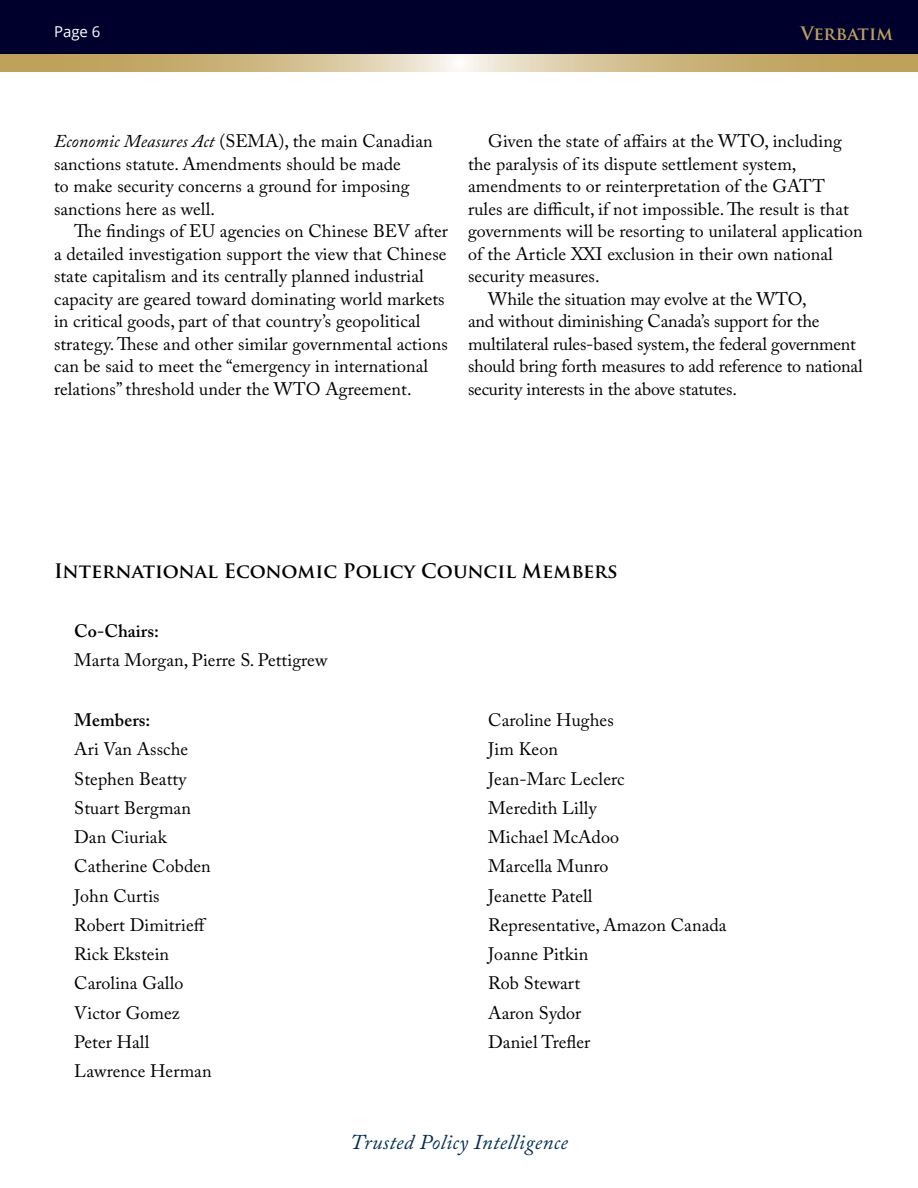
<style>
.page{position:relative;width:918px;height:1188px;background:#fff}
.page>*{position:absolute;margin:0;border:0;box-sizing:border-box;transform-origin:0 0}
.t1{font:italic 21px "Adobe Caslon Pro";letter-spacing:.02em;color:#002e56}
.t2{font:700 19.5px "Trajan Pro";color:#000}
.t3{font:18px/29.2px "Adobe Caslon Pro";letter-spacing:.005em;color:#000}
.t4{font:600 18px "Adobe Caslon Pro";letter-spacing:.005em;color:#000}
.t5{font:700 18px "Trajan Pro";color:#bea15b}
.t6{font:15px "Open Sans";color:#fff}
.s1{font-style:italic}
</style>
<div class="page">
<div style="left:0;top:0;width:918px;height:54px;background:#00002d"></div>
<svg style="left:0;top:54px;width:918px;height:18px;background:#cfbb88"></svg>
<p class="t6" style="left:54px;top:22px;width:48px">Page 6</p>
<p class="t5" style="left:801px;top:22px;width:94px">Verbatim</p>
<p class="t3" style="left:54px;top:130px;width:380px;line-height:22.5px"><span class="s1">Economic Measures Act</span> (SEMA), the main Canadian sanctions statute. Amendments should be made<br>to make security concerns a ground for imposing sanctions here as well.</p>
<p class="t3" style="left:54px;top:220px;width:396px;line-height:22.5px;text-indent:20px">The findings of EU agencies on Chinese BEV after a detailed investigation support the view that Chinese state capitalism and its centrally planned industrial capacity are geared toward dominating world markets in critical goods, part of that country’s geopolitical strategy. These and other similar governmental actions can be said to meet the “emergency in international relations” threshold under the WTO Agreement.</p>
<p class="t3" style="left:488px;top:126px;width:355px">Given the state of affairs at the WTO, including</p>
<p class="t3" style="left:468px;top:149px;width:330px">the paralysis of its dispute settlement system,</p>
<p class="t3" style="left:468px;top:171px;width:359px">amendments to or reinterpretation of the GATT</p>
<p class="t3" style="left:468px;top:194px;width:382px">rules are difficult, if not impossible. The result is that</p>
<p class="t3" style="left:468px;top:216px;width:396px">governments will be resorting to unilateral application</p>
<p class="t3" style="left:468px;top:239px;width:366px">of the Article XXI exclusion in their own national</p>
<p class="t3" style="left:468px;top:261px;width:133px">security measures.</p>
<p class="t3" style="left:488px;top:284px;width:320px">While the situation may evolve at the WTO,</p>
<p class="t3" style="left:468px;top:306px;width:353px">and without diminishing Canada’s support for the</p>
<p class="t3" style="left:468px;top:329px;width:390px">multilateral rules-based system, the federal government</p>
<p class="t3" style="left:468px;top:351px;width:396px">should bring forth measures to add reference to national</p>
<p class="t3" style="left:468px;top:374px;width:270px">security interests in the above statutes.</p>
<p class="t2" style="left:54px;top:559px;width:565px">International Economic Policy Council Members</p>
<p class="t4" style="left:74px;top:620px;width:86px">Co-Chairs:</p>
<p class="t3" style="left:74px;top:645px;width:255px">Marta Morgan, Pierre S. Pettigrew</p>
<p class="t4" style="left:74px;top:709px;width:78px">Members:</p>
<p class="t3" style="left:74px;top:734px;width:139px">Ari Van Assche<br>Stephen Beatty<br>Stuart Bergman<br>Dan Ciuriak<br>Catherine Cobden<br>John Curtis<br>Robert Dimitrieff<br>Rick Ekstein<br>Carolina Gallo<br>Victor Gomez<br>Peter Hall<br>Lawrence Herman</p>
<p class="t3" style="left:488px;top:705px;width:240px">Caroline Hughes<br>Jim Keon<br>Jean-Marc Leclerc<br>Meredith Lilly<br>Michael McAdoo<br>Marcella Munro<br>Jeanette Patell<br>Representative, Amazon Canada<br>Joanne Pitkin<br>Rob Stewart<br>Aaron Sydor<br>Daniel Trefler</p>
<p class="t1" style="left:350px;top:1130px;width:219px">Trusted Policy Intelligence</p>
</div>
